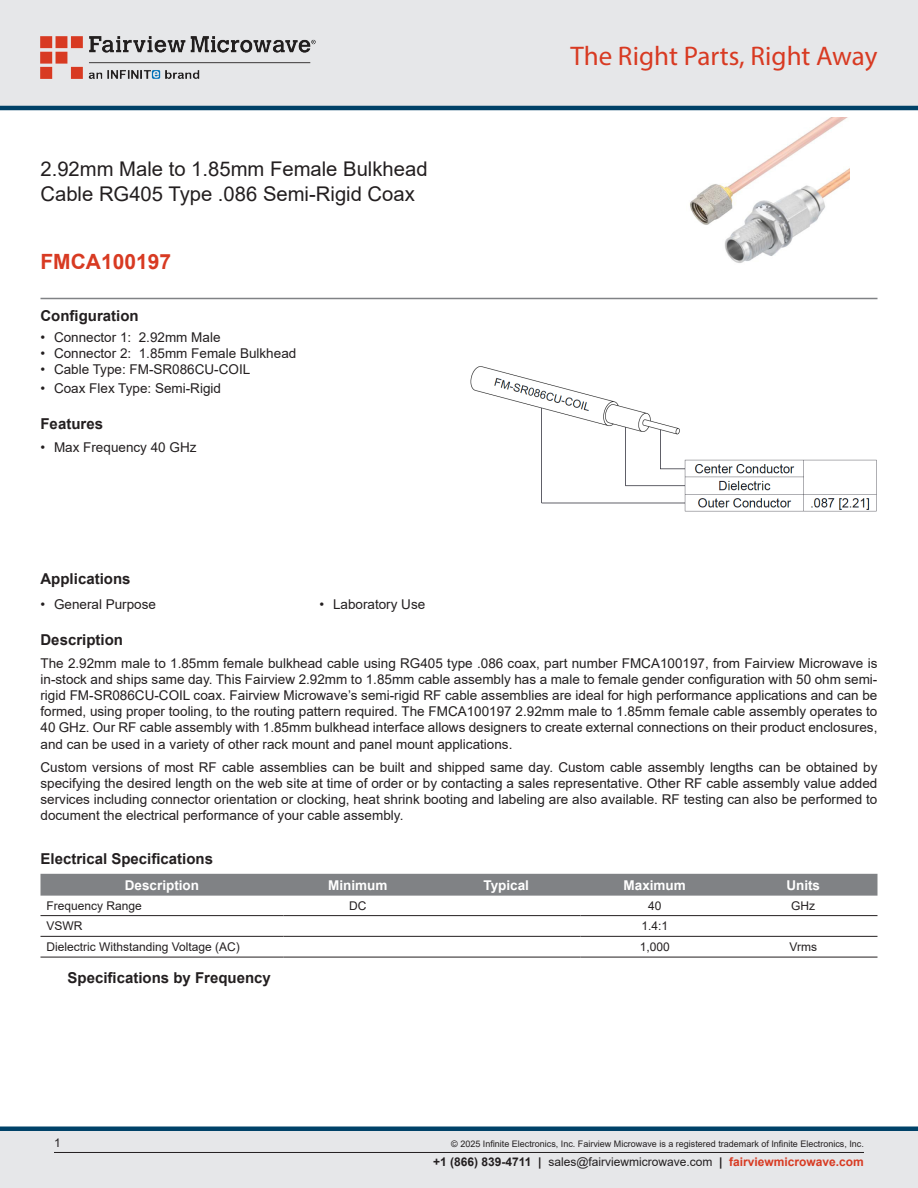
<style>
.page{position:relative;width:918px;height:1188px;background:#fff}
.page>*{position:absolute;margin:0;border:0;box-sizing:border-box;transform-origin:0 0}
.t1{font:27px "Myriad Pro";color:#d83a22}
.Branded_Part_No{font:700 21px "Arial";color:#d83a22}
.Web_Description_Para{font:20.25px/24.3px "Arial";color:#231f20}
.Head1{font:700 15px "Arial";color:#231f20}
.Table_Footer_Frequen{font:700 15px "Arial";color:#231f20}
.MarketingDescription{font:13.5px/16.2px "Arial";color:#231f20;text-align:justify}
.Table_Header{font:700 13.5px "Arial";color:#fff}
.Table-Body{font:12px "Arial";color:#231f20}
.Copyright_disclaimer{font:9px "Arial";color:#231f20}
.s1{font-weight:700}
.s2{font-weight:700;color:#d83a22}
</style>
<div class="page">
<div style="left:0;top:1131px;width:918px;height:57px;background:#e6e7e9"></div>
<div style="left:0;top:1126px;width:918px;height:5px;background:#004268"></div>
<div style="left:0;top:0;width:918px;height:108px;background:#e6e7e9"></div>
<hr style="left:0;top:106px;width:918px;height:4px;background:#004268">
<img style="left:40px;top:36px;width:276px;height:42px">
<hr style="left:54px;top:1152px;width:810px;height:1px;background:#231f20">
<hr style="left:40px;top:298px;width:838px;height:1px;background:#808285">
<img style="left:689px;top:117px;width:160px;height:146px">
<img style="left:470px;top:366px;width:407px;height:146px">
<div style="left:40px;top:874px;width:838px;height:22px;background:#808285"></div>
<hr style="left:40px;top:915px;width:244px;height:1px;background:#231f20">
<hr style="left:284px;top:915px;width:148px;height:1px;background:#231f20">
<hr style="left:432px;top:915px;width:148px;height:1px;background:#231f20">
<hr style="left:580px;top:915px;width:149px;height:1px;background:#231f20">
<hr style="left:729px;top:915px;width:149px;height:1px;background:#231f20">
<hr style="left:40px;top:936px;width:244px;height:1px;background:#231f20">
<hr style="left:284px;top:936px;width:148px;height:1px;background:#231f20">
<hr style="left:432px;top:936px;width:148px;height:1px;background:#231f20">
<hr style="left:580px;top:936px;width:149px;height:1px;background:#231f20">
<hr style="left:729px;top:936px;width:149px;height:1px;background:#231f20">
<hr style="left:40px;top:957px;width:244px;height:1px;background:#231f20">
<hr style="left:284px;top:957px;width:148px;height:1px;background:#231f20">
<hr style="left:432px;top:957px;width:148px;height:1px;background:#231f20">
<hr style="left:580px;top:957px;width:149px;height:1px;background:#231f20">
<hr style="left:729px;top:957px;width:149px;height:1px;background:#231f20">
<h1 class="Web_Description_Para" style="left:40px;top:157px;width:389px">2.92mm Male to 1.85mm Female Bulkhead<br>Cable RG405 Type .086 Semi-Rigid Coax</h1>
<p class="Branded_Part_No" style="left:40px;top:247px;width:132px">FMCA100197</p>
<p class="Head1" style="left:40px;top:306px;width:100px">Configuration</p>
<p class="MarketingDescription" style="left:40px;top:329px;width:182px">• Connector 1: 2.92mm Male</p>
<p class="MarketingDescription" style="left:40px;top:345px;width:257px">• Connector 2: 1.85mm Female Bulkhead</p>
<p class="MarketingDescription" style="left:40px;top:361px;width:211px">• Cable Type: FM-SR086CU-COIL</p>
<p class="MarketingDescription" style="left:40px;top:381px;width:182px">• Coax Flex Type: Semi-Rigid</p>
<p class="Head1" style="left:40px;top:414px;width:64px">Features</p>
<p class="MarketingDescription" style="left:40px;top:440px;width:158px">• Max Frequency 40 GHz</p>
<h1 class="t1" style="left:571px;top:39px;width:308px">The Right Parts, Right Away</h1>
<p class="Head1" style="left:40px;top:568px;width:92px">Applications</p>
<p class="MarketingDescription" style="left:40px;top:596px;width:117px">• General Purpose</p>
<p class="MarketingDescription" style="left:320px;top:596px;width:107px">• Laboratory Use</p>
<p class="Head1" style="left:40px;top:629px;width:84px">Description</p>
<p class="MarketingDescription" style="left:40px;top:655px;width:838px">The 2.92mm male to 1.85mm female bulkhead cable using RG405 type .086 coax, part number FMCA100197, from Fairview Microwave is in-stock and ships same day. This Fairview 2.92mm to 1.85mm cable assembly has a male to female gender configuration with 50 ohm semi&shy;rigid FM-SR086CU-COIL coax. Fairview Microwave’s semi-rigid RF cable assemblies are ideal for high performance applications and can be formed, using proper tooling, to the routing pattern required. The FMCA100197 2.92mm male to 1.85mm female cable assembly operates to 40 GHz. Our RF cable assembly with 1.85mm bulkhead interface allows designers to create external connections on their product enclosures, and can be used in a variety of other rack mount and panel mount applications.</p>
<p class="MarketingDescription" style="left:40px;top:759px;width:838px">Custom versions of most RF cable assemblies can be built and shipped same day. Custom cable assembly lengths can be obtained by specifying the desired length on the web site at time of order or by contacting a sales representative. Other RF cable assembly value added services including connector orientation or clocking, heat shrink booting and labeling are also available. RF testing can also be performed to document the electrical performance of your cable assembly.</p>
<p class="Head1" style="left:40px;top:848px;width:174px">Electrical Specifications</p>
<p class="Table_Header" style="left:125px;top:875px;width:76px">Description</p>
<p class="Table_Header" style="left:328px;top:875px;width:61px">Minimum</p>
<p class="Table_Header" style="left:483px;top:875px;width:47px">Typical</p>
<p class="Table_Header" style="left:624px;top:875px;width:64px">Maximum</p>
<p class="Table_Header" style="left:786px;top:875px;width:35px">Units</p>
<p class="Table-Body" style="left:46px;top:897px;width:97px">Frequency Range</p>
<p class="Table-Body" style="left:349px;top:897px;width:19px">DC</p>
<p class="Table-Body" style="left:648px;top:897px;width:15px">40</p>
<p class="Table-Body" style="left:791px;top:897px;width:25px">GHz</p>
<p class="Table-Body" style="left:46px;top:918px;width:37px">VSWR</p>
<p class="Table-Body" style="left:641px;top:918px;width:28px">1.4:1</p>
<p class="Table-Body" style="left:46px;top:939px;width:195px">Dielectric Withstanding Voltage (AC)</p>
<p class="Table-Body" style="left:640px;top:939px;width:32px">1,000</p>
<p class="Table-Body" style="left:789px;top:939px;width:29px">Vrms</p>
<p class="Table_Footer_Frequen" style="left:68px;top:968px;width:205px">Specifications by Frequency</p>
<p class="Table-Body" style="left:54px;top:1135px;width:8px">1</p>
<p class="Copyright_disclaimer" style="left:451px;top:1138px;width:414px">© 2025 Infinite Electronics, Inc. Fairview Microwave is a registered trademark of Infinite Electronics, Inc.</p>
<p class="Table-Body" style="left:433px;top:1153px;width:432px"><span class="s1">+1 (866) 839-4711 |</span> sales@fairviewmicrowave.com <span class="s1">|</span> <span class="s2">fairviewmicrowave.com</span></p>
</div>
